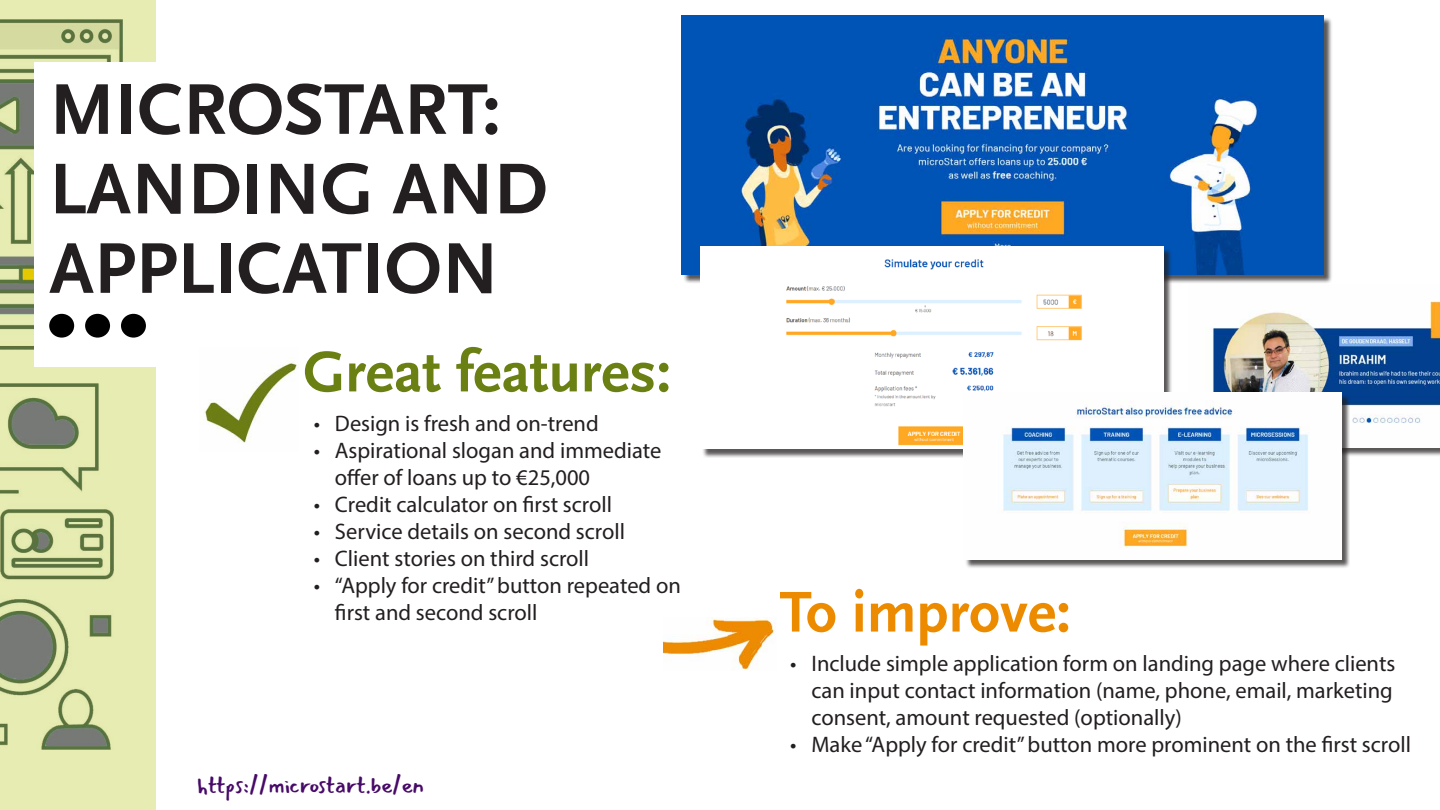
<style>
.page{position:relative;width:1440px;height:810px;background:#fff}
.page>*{position:absolute;margin:0;border:0;box-sizing:border-box;transform-origin:0 0}
.t1{font:75px "Scala Sans Bold LF";color:#231f20}
.t2{font:60px "Scala Sans Bold LF";color:#6a8012}
.t3{font:60px "Scala Sans Bold LF";color:#ed8b00}
.t4{font:22.5px/27px "Myriad Pro";color:#231f20}
.t5{font:22.5px "Mansalva";color:#470a68}
</style>
<div class="page">
<svg style="left:0;top:0;width:156px;height:810px;background:#cad19d"></svg>
<div style="left:34px;top:63px;width:561px;height:304px;background:#fff"></div>
<div style="left:49px;top:314px;width:25px;height:24px;background:#000;border-radius:50%"></div>
<div style="left:121px;top:314px;width:25px;height:24px;background:#000;border-radius:50%"></div>
<div style="left:85px;top:314px;width:25px;height:24px;background:#000;border-radius:50%"></div>
<img style="left:204px;top:358px;width:94px;height:85px">
<div style="left:683px;top:17px;width:650px;height:267px;background:#231f20;opacity:.75"></div>
<img style="left:682px;top:16px;width:642px;height:259px">
<div style="left:702px;top:248px;width:470px;height:210px;background:#231f20;opacity:.75"></div>
<img style="left:701px;top:247px;width:462px;height:202px">
<div style="left:1190px;top:286px;width:250px;height:171px;background:#231f20;opacity:.75"></div>
<img style="left:1190px;top:286px;width:250px;height:161px">
<div style="left:965px;top:394px;width:385px;height:175px;background:#231f20;opacity:.75"></div>
<img style="left:963px;top:393px;width:378px;height:166px">
<img style="left:663px;top:618px;width:113px;height:52px">
<h1 class="t1" style="left:49px;top:69px;width:44px">MICR</h1>
<h1 class="t1" style="left:227px;top:69px;width:139px">OSTART</h1>
<h1 class="t1" style="left:482px;top:69px;width:20px">:</h1>
<h1 class="t1" style="left:49px;top:149px;width:46px">LANDING</h1>
<h1 class="t1" style="left:392px;top:149px;width:52px">AND</h1>
<h1 class="t1" style="left:49px;top:228px;width:162px">APPLICATI</h1>
<h1 class="t1" style="left:385px;top:228px;width:101px">ON</h1>
<h2 class="t2" style="left:303px;top:340px;width:370px">GREAT FEATURES:</h2>
<p class="t4" style="left:314px;top:410px;width:287px">• Design is fresh and on-trend</p>
<p class="t4" style="left:335px;top:437px;width:328px;text-indent:-21px">• Aspirational slogan and immediate offer of loans up to €25,000</p>
<p class="t4" style="left:314px;top:491px;width:300px">• Credit calculator on first scroll</p>
<p class="t4" style="left:314px;top:518px;width:313px">• Service details on second scroll</p>
<p class="t4" style="left:314px;top:545px;width:277px">• Client stories on third scroll</p>
<p class="t4" style="left:335px;top:572px;width:348px;text-indent:-21px">• “Apply for credit” button repeated on first and second scroll</p>
<p class="t5" style="left:197px;top:768px;width:229px">https://microstart.be/en</p>
<h2 class="t3" style="left:780px;top:580px;width:293px">TO IMPROVE:</h2>
<p class="t4" style="left:811px;top:650px;width:585px;text-align:justify;text-indent:-21px">• Include simple application form on landing page where clients can input contact information (name, phone, email, marketing consent, amount requested (optionally)</p>
<p class="t4" style="left:790px;top:731px;width:622px">• Make “Apply for credit” button more prominent on the first scroll</p>
</div>
